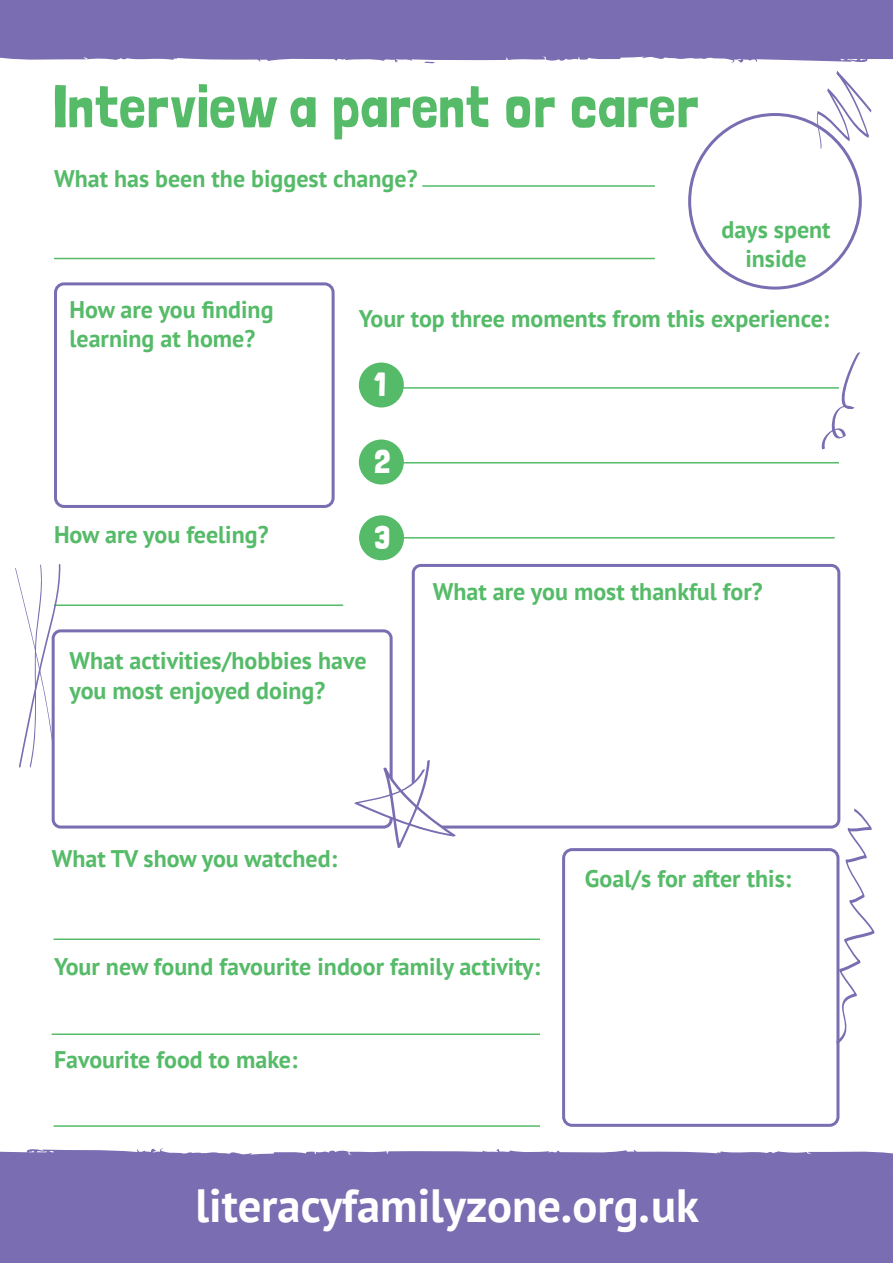
<style>
.page{position:relative;width:893px;height:1263px;background:#fff}
.page>*{position:absolute;margin:0;border:0;box-sizing:border-box;transform-origin:0 0}
.t1{font:59.55px "Londrina Solid";color:#55bb68}
.t2{font:700 46.5px "PT Sans";color:#fff}
.t3{font:33px "Londrina Solid";color:#fff}
.t4{font:700 24px/28.8px "PT Sans";color:#55bb68}
</style>
<div class="page">
<div style="left:0;top:1148px;width:893px;height:115px;background:#7a6db1"></div>
<svg style="left:0;top:0;width:893px;height:64px;fill:#7a6db1"></svg>
<div style="left:562px;top:848px;width:277px;height:279px;border:3px solid #7a6db1;border-radius:9px"></div>
<svg style="left:836px;top:808px;width:39px;height:236px"></svg>
<hr style="left:54px;top:938px;width:486px;height:2px;background:#55bb68">
<hr style="left:52px;top:1033px;width:488px;height:2px;background:#55bb68">
<hr style="left:54px;top:1125px;width:486px;height:2px;background:#55bb68">
<hr style="left:422px;top:185px;width:233px;height:2px;background:#55bb68">
<hr style="left:54px;top:258px;width:601px;height:1px;background:#55bb68">
<div style="left:54px;top:282px;width:281px;height:226px;border:3px solid #7a6db1;border-radius:9px"></div>
<hr style="left:359px;top:387px;width:480px;height:2px;background:#55bb68">
<hr style="left:359px;top:462px;width:480px;height:1px;background:#55bb68">
<hr style="left:359px;top:537px;width:476px;height:1px;background:#55bb68">
<div style="left:359px;top:515px;width:45px;height:45px;background:#55bb68;border-radius:50%"></div>
<div style="left:359px;top:439px;width:45px;height:45px;background:#55bb68;border-radius:50%"></div>
<div style="left:359px;top:362px;width:45px;height:45px;background:#55bb68;border-radius:50%"></div>
<svg style="left:815px;top:71px;width:57px;height:78px"></svg>
<div style="left:52px;top:629px;width:341px;height:199px;border:3px solid #7a6db1;border-radius:7px"></div>
<hr style="left:54px;top:604px;width:289px;height:2px;background:#55bb68">
<div style="left:412px;top:564px;width:428px;height:264px;border:3px solid #7a6db1;border-radius:7px"></div>
<svg style="left:820px;top:352px;width:41px;height:98px"></svg>
<svg style="left:15px;top:564px;width:46px;height:204px"></svg>
<svg style="left:354px;top:760px;width:102px;height:88px"></svg>
<p class="t1" style="left:53px;top:71px;width:647px">Interview a parent or carer</p>
<p class="t4" style="left:54px;top:164px;width:365px">What has been the biggest change?</p>
<p class="t4" style="left:721px;top:215px;width:111px;text-align:center">days spent inside</p>
<p class="t4" style="left:69px;top:295px;width:206px">How are you finding learning at home?</p>
<p class="t4" style="left:54px;top:519px;width:216px">How are you feeling?</p>
<p class="t4" style="left:359px;top:303px;width:472px">Your top three moments from this experience:</p>
<p class="t3" style="left:374px;top:365px;width:13px">1</p>
<p class="t3" style="left:374px;top:442px;width:18px">2</p>
<p class="t3" style="left:375px;top:518px;width:17px">3</p>
<p class="t4" style="left:433px;top:577px;width:331px">What are you most thankful for?</p>
<p class="t4" style="left:69px;top:645px;width:299px;line-height:30px">What activities/hobbies have you most enjoyed doing?</p>
<p class="t4" style="left:52px;top:844px;width:287px">What TV show you watched:</p>
<p class="t4" style="left:54px;top:952px;width:488px">Your new found favourite indoor family activity:</p>
<p class="t4" style="left:54px;top:1044px;width:245px">Favourite food to make:</p>
<p class="t4" style="left:585px;top:864px;width:208px">Goal/s for after this:</p>
<p class="t2" style="left:195px;top:1174px;width:505px">literacyfamilyzone.org.uk</p>
</div>
